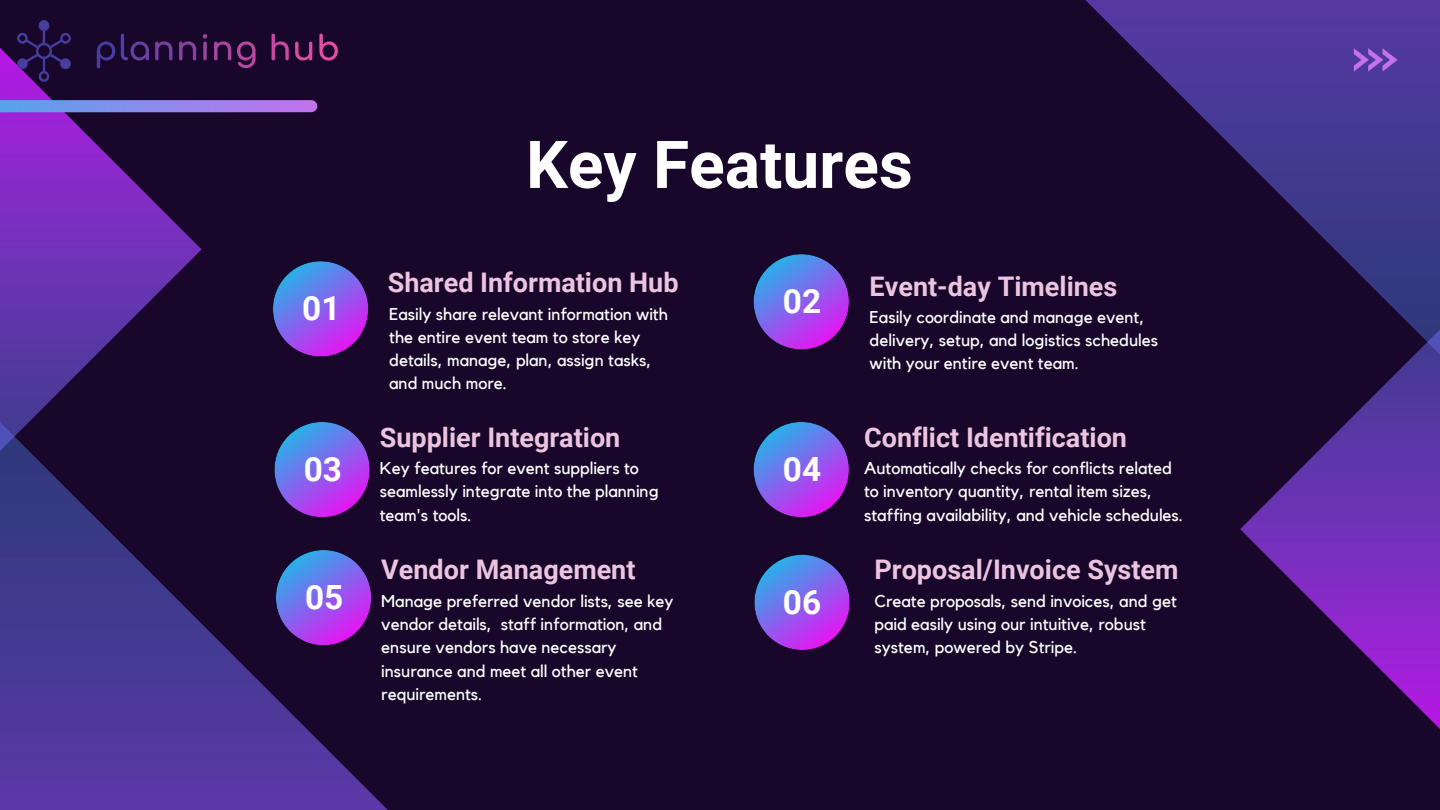
<style>
.page{position:relative;width:1440px;height:810px;background:#18072b}
.page>*{position:absolute;margin:0;border:0;box-sizing:border-box;transform-origin:0 0}
.t1{font:700 66px "Roboto";color:#fff}
.t2{font:700 33.4px "Roboto";color:#fff}
.t3{font:700 27px "Roboto";color:#edc4e0}
.t4{font:17px/23.2px "Kollektif";color:#fff}
</style>
<div class="page">
<svg style="left:202px;top:104px;width:186px;height:706px"></svg>
<svg style="left:0;top:48px;width:202px;height:762px"></svg>
<svg style="left:272px;top:261px;width:96px;height:96px"></svg>
<svg style="left:274px;top:421px;width:96px;height:96px"></svg>
<svg style="left:1085px;top:0;width:155px;height:155px"></svg>
<svg style="left:1240px;top:0;width:200px;height:729px"></svg>
<svg style="left:753px;top:254px;width:96px;height:96px"></svg>
<svg style="left:753px;top:421px;width:96px;height:96px"></svg>
<svg style="left:1354px;top:48px;width:44px;height:23px"></svg>
<svg style="left:0;top:100px;width:317px;height:12px"></svg>
<img style="left:17px;top:20px;width:321px;height:61px">
<svg style="left:275px;top:550px;width:96px;height:96px"></svg>
<svg style="left:754px;top:554px;width:96px;height:96px"></svg>
<p class="t2" style="left:302px;top:289px;width:40px">01</p>
<p class="t2" style="left:304px;top:450px;width:40px">03</p>
<p class="t1" style="left:526px;top:127px;width:388px">Key Features</p>
<p class="t3" style="left:388px;top:267px;width:292px">Shared Information Hub</p>
<p class="t4" style="left:389px;top:303px;width:280px">Easily share relevant information with the entire event team to store key details, manage, plan, assign tasks, and much more.</p>
<p class="t3" style="left:380px;top:421px;width:242px">Supplier Integration</p>
<p class="t4" style="left:380px;top:457px;width:280px">Key features for event suppliers to seamlessly integrate into the planning team's tools.</p>
<p class="t2" style="left:783px;top:282px;width:40px">02</p>
<h1 class="t2" style="left:783px;top:450px;width:40px">04</h1>
<p class="t3" style="left:870px;top:271px;width:249px">Event-day Timelines</p>
<p class="t4" style="left:870px;top:306px;width:290px">Easily coordinate and manage event, delivery, setup, and logistics schedules with your entire event team.</p>
<p class="t3" style="left:864px;top:421px;width:265px">Conflict Identification</p>
<p class="t4" style="left:864px;top:457px;width:320px">Automatically checks for conflicts related to inventory quantity, rental item sizes, staffing availability, and vehicle schedules.</p>
<h2 class="t3" style="left:381px;top:554px;width:256px">Vendor Management</h2>
<h2 class="t4" style="left:381px;top:590px;width:294px">Manage preferred vendor lists, see key vendor details, staff information, and ensure vendors have necessary insurance and meet all other event requirements.</h2>
<p class="t3" style="left:874px;top:554px;width:306px">Proposal/Invoice System</p>
<p class="t2" style="left:305px;top:578px;width:40px">05</p>
<p class="t4" style="left:874px;top:590px;width:304px">Create proposals, send invoices, and get paid easily using our intuitive, robust system, powered by Stripe.</p>
<h2 class="t2" style="left:783px;top:583px;width:40px">06</h2>
</div>
